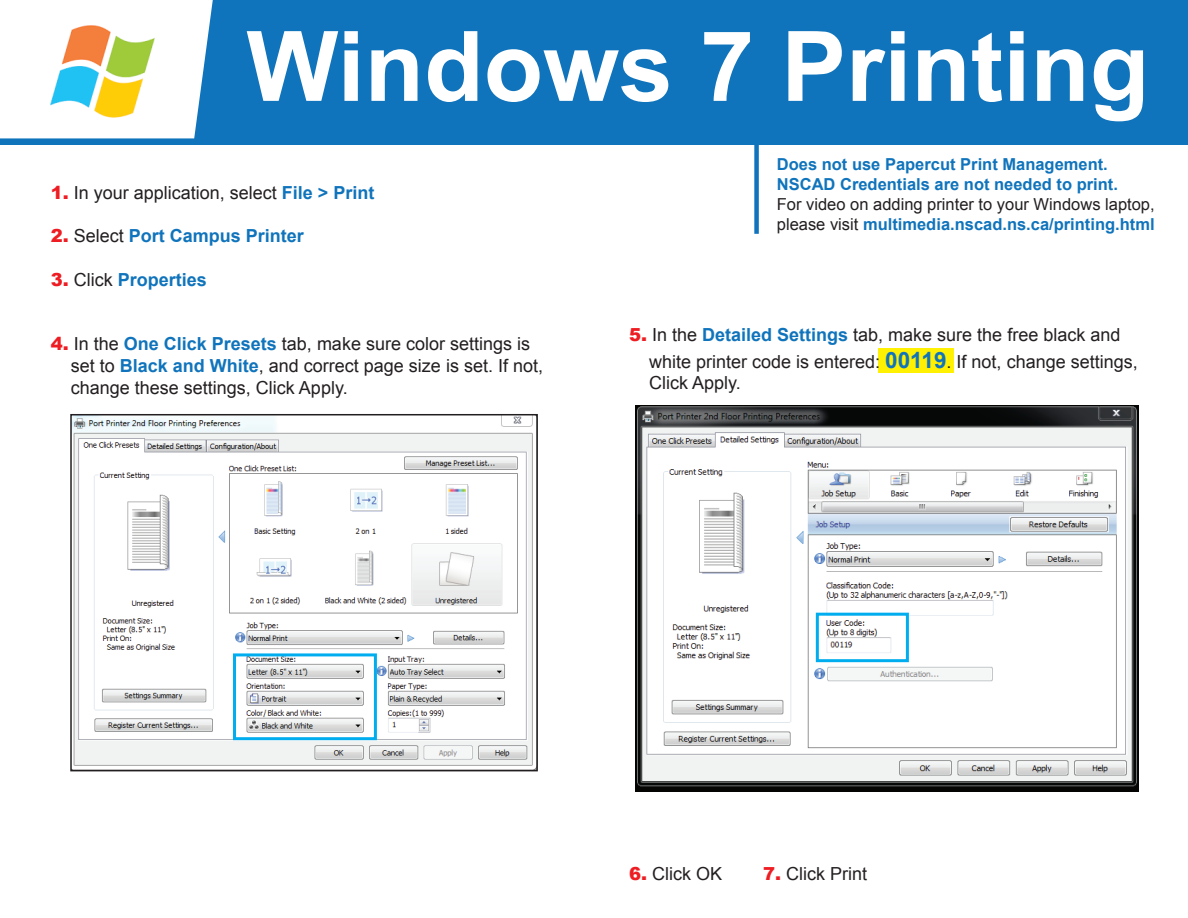
<style>
.page{position:relative;width:1188px;height:918px;background:#fff}
.page>*{position:absolute;margin:0;border:0;box-sizing:border-box;transform-origin:0 0}
.t1{font:700 97.35px "Arial";color:#fff}
.t2{font:18px/21.6px "Arial";color:#231f20}
.t3{font:700 18px "Arial";color:#1074bc}
.t4{font:16.5px/19.8px "Arial";color:#231f20}
.t5{font:700 16.5px/19.8px "Arial";color:#1074bc}
.s1{font-weight:900;color:#ee1d23}
.s2{font-weight:700;color:#1074bc}
.s3{font-weight:400;color:#231f20}
.s4{font-weight:700;font-size:22.5px;color:#1074bc}
</style>
<div class="page">
<div style="left:879px;top:348px;width:75px;height:25px;background:#fff101"></div>
<img style="left:73px;top:417px;width:460px;height:349px">
<div style="left:70px;top:414px;width:468px;height:357px;border:2px solid #231f20"></div>
<div style="left:233px;top:653px;width:144px;height:87px;border:3px solid #00aeef"></div>
<img style="left:635px;top:405px;width:504px;height:387px">
<div style="left:816px;top:613px;width:93px;height:49px;border:3px solid #00aeef"></div>
<div style="left:0;top:0;width:1188px;height:144px;background:#1074bc"></div>
<svg style="left:0;top:0;width:213px;height:138px;background:#eef5fa"></svg>
<img style="left:51px;top:26px;width:105px;height:93px">
<div style="left:754px;top:16px;width:5px;height:218px;background:#1074bc"></div>
<h1 class="t1" style="left:246px;top:2px;width:904px">Windows 7 Printing</h1>
<p class="t2" style="left:51px;top:182px;width:325px"><span class="s1">1.</span> In your application, select <span class="s2">File &gt; Print</span></p>
<p class="t3" style="left:51px;top:224px;width:255px"><span class="s1">2.</span> <span class="s3">Select</span> Port Campus Printer</p>
<p class="t3" style="left:51px;top:267px;width:158px"><span class="s1">3.</span> <span class="s3">Click</span> Properties</p>
<p class="t5" style="left:777px;top:155px;width:343px">Does not use Papercut Print Management.<br>NSCAD Credentials are not needed to print.</p>
<p class="t4" style="left:777px;top:195px;width:379px">For video on adding printer to your Windows laptop, please visit <span class="s2">multimedia.nscad.ns.ca/printing.html</span></p>
<p class="t2" style="left:71px;top:333px;width:474px;text-indent:-20px"><span class="s1">4.</span> In the <span class="s2">One Click Presets</span> tab, make sure color settings is set to <span class="s2">Black and White</span>, and correct page size is set. If not, change these settings, Click Apply.</p>
<p class="t2" style="left:649px;top:321px;width:490px;line-height:27px;text-indent:-20px"><span class="s1">5.</span> In the <span class="s2">Detailed Settings</span> tab, make sure the free black and white printer code is entered: <span class="s4">00119</span>. If not, change settings,</p>
<p class="t2" style="left:649px;top:372px;width:93px">Click Apply.</p>
<p class="t2" style="left:629px;top:863px;width:95px"><span class="s1">6.</span> Click OK</p>
<p class="t2" style="left:763px;top:863px;width:106px"><span class="s1">7.</span> Click Print</p>
</div>
